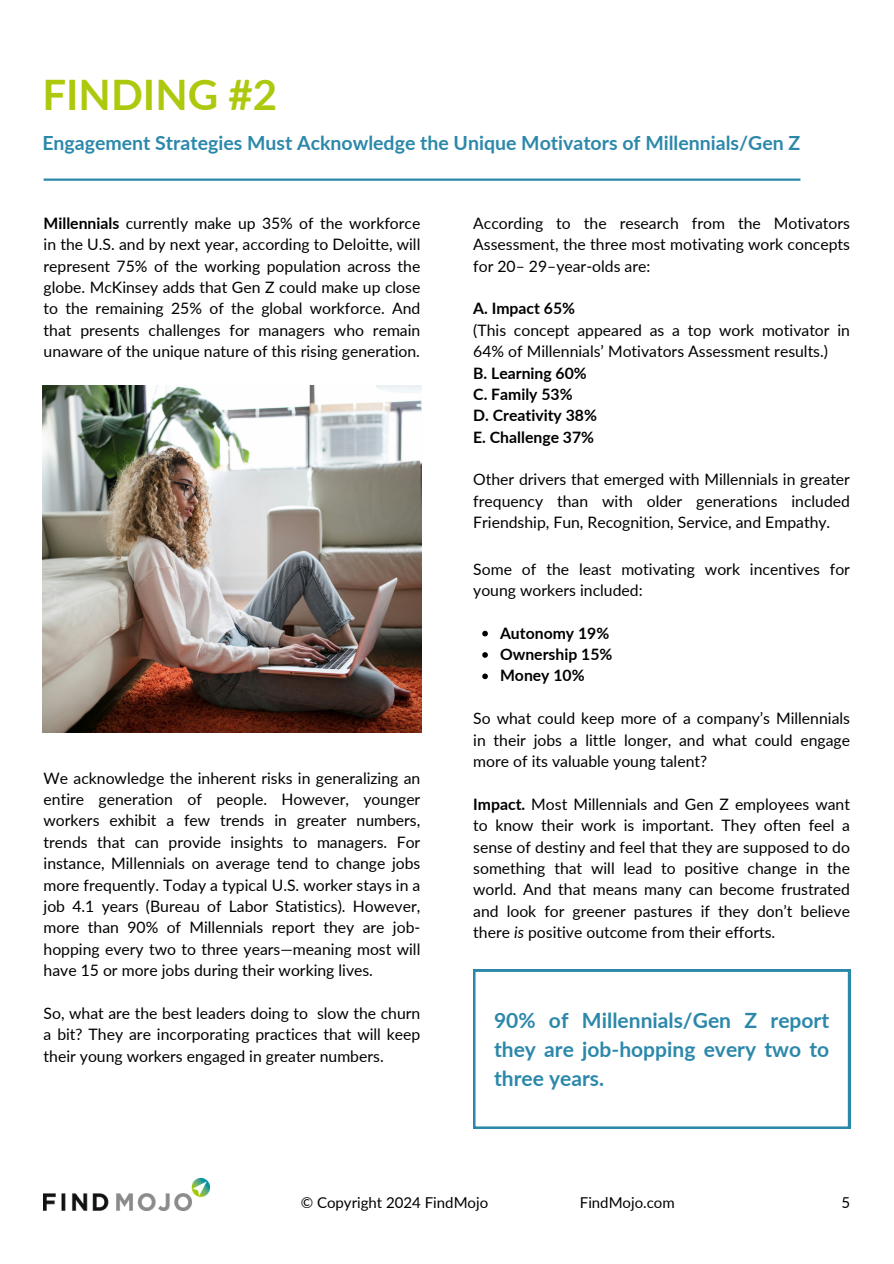
<style>
.page{position:relative;width:894px;height:1264px;background:#fff}
.page>*{position:absolute;margin:0;border:0;box-sizing:border-box;transform-origin:0 0}
.t1{font:700 42px "Lato";color:#aec80d}
.t2{font:700 21px/29.2px "Lato";color:#2c88aa;text-align:justify}
.t3{font:700 19.5px "Lato";color:#2c88aa}
.t4{font:15.75px/21.3px "Lato";color:#000;text-align:justify}
.t5{font:700 15.75px "Lato";color:#000}
.t6{font:15px "Lato";color:#000}
.s1{font-weight:700}
.s2{font-style:italic}
</style>
<div class="page">
<hr style="left:44px;top:178px;width:756px;height:3px;background:#2c88aa">
<img style="left:44px;top:1178px;width:165px;height:32px">
<img style="left:42px;top:386px;width:379px;height:346px">
<svg style="left:482px;top:630px;width:5px;height:6px"></svg>
<svg style="left:482px;top:652px;width:5px;height:5px"></svg>
<svg style="left:482px;top:673px;width:5px;height:6px"></svg>
<svg style="left:473px;top:969px;width:376px;height:159px"></svg>
<p class="t1" style="left:42px;top:69px;width:236px">FINDING #2</p>
<p class="t3" style="left:42px;top:131px;width:759px">Engagement Strategies Must Acknowledge the Unique Motivators of Millennials/Gen Z</p>
<p class="t4" style="left:44px;top:212px;width:378px"><span class="s1">Millennials</span> currently make up 35% of the workforce in the U.S. and by next year, according to Deloitte, will represent 75% of the working population across the globe. McKinsey adds that Gen Z could make up close to the remaining 25% of the global workforce. And that presents challenges for managers who remain unaware of the unique nature of this rising generation.</p>
<p class="t4" style="left:44px;top:766px;width:378px">We acknowledge the inherent risks in generalizing an entire generation of people. However, younger workers exhibit a few trends in greater numbers, trends that can provide insights to managers. For instance, Millennials on average tend to change jobs more frequently. Today a typical U.S. worker stays in a job 4.1 years (Bureau of Labor Statistics). However, more than 90% of Millennials report they are job&shy;hopping every two to three years—meaning most will have 15 or more jobs during their working lives.</p>
<p class="t4" style="left:44px;top:1002px;width:378px">So, what are the best leaders doing to slow the churn a bit? They are incorporating practices that will keep their young workers engaged in greater numbers.</p>
<p class="t4" style="left:473px;top:212px;width:378px">According to the research from the Motivators Assessment, the three most motivating work concepts for 20– 29–year-olds are:</p>
<p class="t5" style="left:473px;top:299px;width:103px">A. Impact 65%</p>
<p class="t4" style="left:473px;top:319px;width:378px">(This concept appeared as a top work motivator in<br>64% of Millennials’ Motivators Assessment results.)</p>
<h2 class="t5" style="left:473px;top:363px;width:115px">B. Learning 60%</h2>
<p class="t5" style="left:473px;top:384px;width:101px">C. Family 53%</p>
<p class="t5" style="left:473px;top:406px;width:125px">D. Creativity 38%</p>
<p class="t5" style="left:473px;top:427px;width:122px">E. Challenge 37%</p>
<p class="t4" style="left:473px;top:469px;width:378px">Other drivers that emerged with Millennials in greater frequency than with older generations included Friendship, Fun, Recognition, Service, and Empathy.</p>
<p class="t4" style="left:473px;top:557px;width:378px">Some of the least motivating work incentives for young workers included:</p>
<p class="t5" style="left:500px;top:623px;width:111px">Autonomy 19%</p>
<p class="t5" style="left:500px;top:644px;width:114px">Ownership 15%</p>
<p class="t5" style="left:500px;top:666px;width:86px">Money 10%</p>
<p class="t4" style="left:473px;top:707px;width:378px">So what could keep more of a company’s Millennials in their jobs a little longer, and what could engage more of its valuable young talent?</p>
<p class="t4" style="left:473px;top:793px;width:378px"><span class="s1">Impact.</span> Most Millennials and Gen Z employees want to know their work is important. They often feel a sense of destiny and feel that they are supposed to do something that will lead to positive change in the world. And that means many can become frustrated and look for greener pastures if they don’t believe there <span class="s2">is</span> positive outcome from their efforts.</p>
<p class="t2" style="left:494px;top:1005px;width:336px">90% of Millennials/Gen Z report they are job-hopping every two to three years.</p>
<p class="t6" style="left:300px;top:1192px;width:189px">© Copyright 2024 FindMojo</p>
<p class="t6" style="left:579px;top:1192px;width:96px">FindMojo.com</p>
<p class="t6" style="left:841px;top:1192px;width:10px">5</p>
</div>
